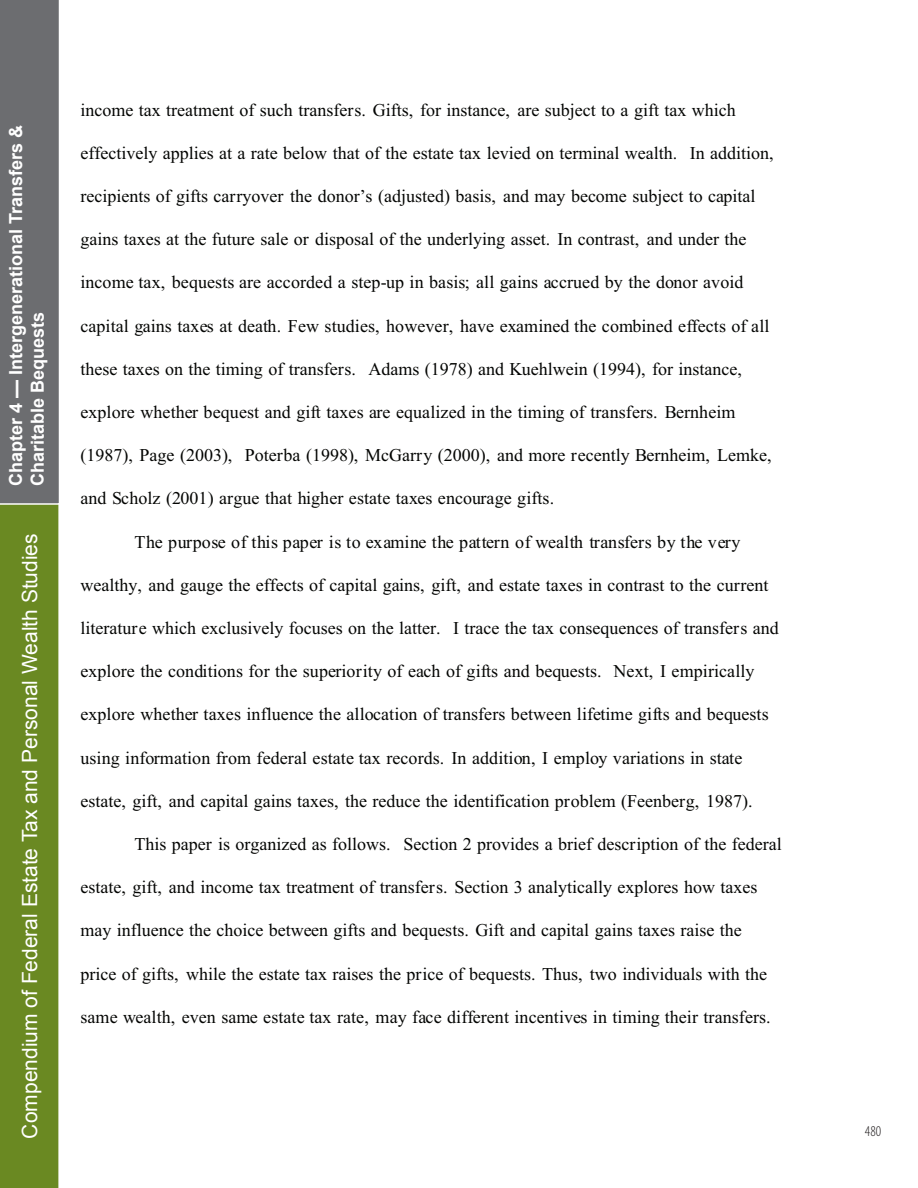
<style>
.page{position:relative;width:918px;height:1188px;background:#fff}
.page>*{position:absolute;margin:0;border:0;box-sizing:border-box;transform-origin:0 0}
.t1{font:21px "Arial";color:#fff}
.t2{font:18px "Times New Roman";color:#040503}
.t3{font:18px "Times New Roman";letter-spacing:.02em;color:#040503}
.t4{font:700 18px/21.6px "Arial";color:#fff}
.t5{font:300 condensed 15px "Myriad Pro";color:#231f20}
</style>
<div class="page">
<svg style="left:0;top:0;width:59px;height:1188px;background:#6c7e44"></svg>
<p class="t4" style="left:6px;top:486px;width:363px;rotate:-90deg">Chapter 4 — Intergenerational Transfers &amp;<br>Charitable Bequests</p>
<p class="t1" style="left:16px;top:1138px;width:607px;rotate:-90deg">Compendium of Federal Estate Tax and Personal Wealth Studies</p>
<p class="t2" style="left:80px;top:98px;width:657px">income tax treatment of such transfers. Gifts, for instance, are subject to a gift tax which</p>
<p class="t2" style="left:80px;top:141px;width:695px">effectively applies at a rate below that of the estate tax levied on terminal wealth. In addition,</p>
<p class="t2" style="left:80px;top:184px;width:676px">recipients of gifts carryover the donor’s (adjusted) basis, and may become subject to capital</p>
<p class="t2" style="left:80px;top:227px;width:668px">gains taxes at the future sale or disposal of the underlying asset. In contrast, and under the</p>
<p class="t2" style="left:80px;top:270px;width:665px">income tax, bequests are accorded a step-up in basis; all gains accrued by the donor avoid</p>
<p class="t2" style="left:80px;top:314px;width:691px">capital gains taxes at death. Few studies, however, have examined the combined effects of all</p>
<p class="t2" style="left:80px;top:357px;width:663px">these taxes on the timing of transfers. Adams (1978) and Kuehlwein (1994), for instance,</p>
<p class="t2" style="left:80px;top:400px;width:657px">explore whether bequest and gift taxes are equalized in the timing of transfers. Bernheim</p>
<p class="t2" style="left:80px;top:443px;width:693px">(1987), Page (2003), Poterba (1998), McGarry (2000), and more recently Bernheim, Lemke,</p>
<p class="t2" style="left:80px;top:486px;width:475px">and Scholz (2001) argue that higher estate taxes encourage gifts.</p>
<p class="t3" style="left:134px;top:530px;width:608px">The purpose of this paper is to examine the pattern of wealth transfers by the very</p>
<p class="t2" style="left:80px;top:573px;width:690px">wealthy, and gauge the effects of capital gains, gift, and estate taxes in contrast to the current</p>
<p class="t2" style="left:80px;top:616px;width:700px">literature which exclusively focuses on the latter. I trace the tax consequences of transfers and</p>
<p class="t2" style="left:80px;top:659px;width:676px">explore the conditions for the superiority of each of gifts and bequests. Next, I empirically</p>
<p class="t2" style="left:80px;top:702px;width:690px">explore whether taxes influence the allocation of transfers between lifetime gifts and bequests</p>
<p class="t2" style="left:80px;top:746px;width:663px">using information from federal estate tax records. In addition, I employ variations in state</p>
<p class="t2" style="left:80px;top:789px;width:674px">estate, gift, and capital gains taxes, the reduce the identification problem (Feenberg, 1987).</p>
<p class="t2" style="left:134px;top:832px;width:649px">This paper is organized as follows. Section 2 provides a brief description of the federal</p>
<p class="t2" style="left:80px;top:875px;width:678px">estate, gift, and income tax treatment of transfers. Section 3 analytically explores how taxes</p>
<p class="t2" style="left:80px;top:918px;width:663px">may influence the choice between gifts and bequests. Gift and capital gains taxes raise the</p>
<p class="t2" style="left:80px;top:962px;width:688px">price of gifts, while the estate tax raises the price of bequests. Thus, two individuals with the</p>
<p class="t2" style="left:80px;top:1005px;width:692px">same wealth, even same estate tax rate, may face different incentives in timing their transfers.</p>
<p class="t5" style="left:865px;top:1122px;width:18px">480</p>
</div>
